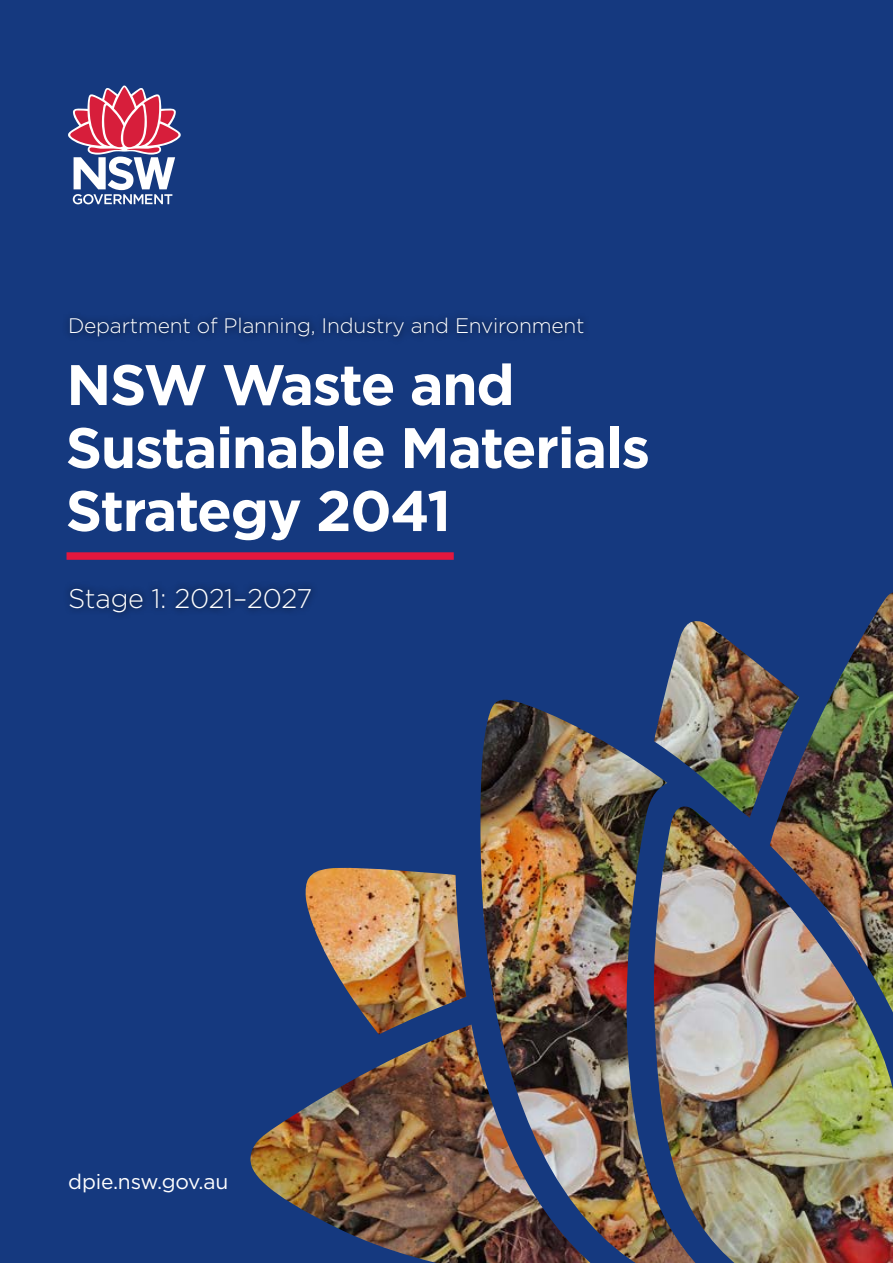
<style>
.page{position:relative;width:893px;height:1263px;background:#fff}
.page>*{position:absolute;margin:0;border:0;box-sizing:border-box;transform-origin:0 0}
.Cover_Heading{font:700 57px/63px "Gotham";letter-spacing:-.025em;color:#fff}
.Cover_Sub-Heading_2{font:300 27px "Gotham";letter-spacing:-.01em;color:#fff}
.Cover_Sub-Heading_2-2{font:300 21px "Gotham";letter-spacing:-.01em;color:#fff}
.t1{font:21px "Gotham";letter-spacing:-.01em;color:#fff}
</style>
<div class="page">
<img style="left:0;top:0;width:893px;height:1263px">
<svg style="left:68px;top:86px;width:113px;height:118px"></svg>
<div style="left:62px;top:581px;width:256px;height:39px;background:#000;opacity:.75"></div>
<div style="left:62px;top:310px;width:529px;height:35px;background:#000;opacity:.75"></div>
<div style="left:67px;top:552px;width:387px;height:8px;background:#e3173e"></div>
<p class="Cover_Sub-Heading_2-2" style="left:68px;top:313px;width:518px">Department of Planning, Industry and Environment</p>
<h1 class="Cover_Heading" style="left:66px;top:353px;width:586px">NSW Waste and<br>Sustainable Materials<br>Strategy 2041</h1>
<p class="Cover_Sub-Heading_2" style="left:68px;top:581px;width:246px">Stage 1: 2021–2027</p>
<p class="t1" style="left:68px;top:1168px;width:162px">dpie.nsw.gov.au</p>
</div>
